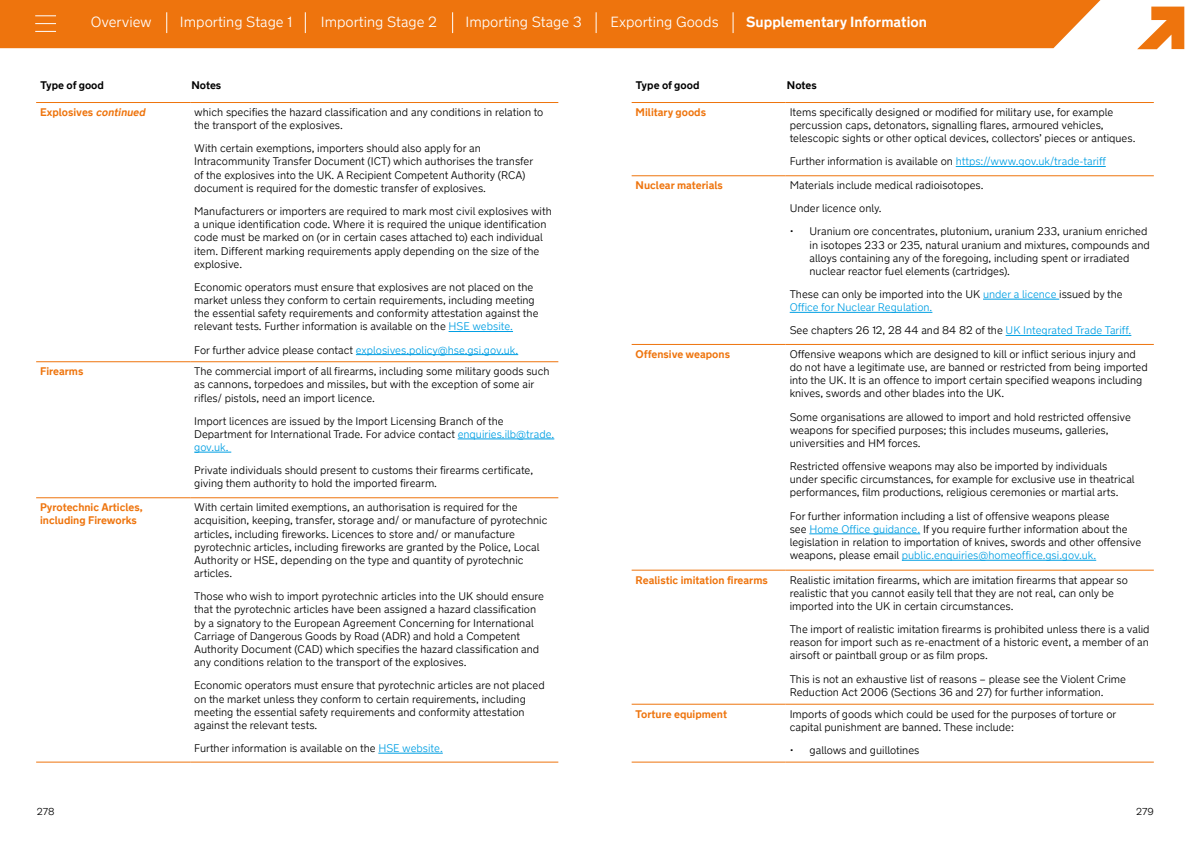
<style>
.page{position:relative;width:1191px;height:842px;background:#fff}
.page>*{position:absolute;margin:0;border:0;box-sizing:border-box;transform-origin:0 0}
.t1{font:300 14.7px "New Transport";color:#fff}
.t2{font:700 14.7px "New Transport";color:#fff}
.t3{font:300 11px/13.2px "New Transport";color:#000}
.t4{font:700 11px/13.2px "New Transport";color:#ee740d}
.t5{font:300 11px "New Transport";color:#009fe3}
.t6{font:700 11px "New Transport";color:#000}
.t7{font:300 10px "New Transport";color:#000}
.s1{font-style:italic}
.s2{color:#009fe3}
.s3{color:#000}
</style>
<div class="page">
<div style="left:0;top:0;width:1101px;height:48px;background:#ee740d"></div>
<svg style="left:1137px;top:7px;width:47px;height:42px"></svg>
<svg style="left:166px;top:12px;width:1px;height:21px"></svg>
<svg style="left:305px;top:12px;width:1px;height:21px"></svg>
<svg style="left:452px;top:12px;width:1px;height:21px"></svg>
<svg style="left:595px;top:12px;width:1px;height:21px"></svg>
<svg style="left:732px;top:12px;width:1px;height:21px"></svg>
<svg style="left:35px;top:15px;width:21px;height:1px"></svg>
<svg style="left:35px;top:23px;width:21px;height:1px"></svg>
<svg style="left:35px;top:31px;width:21px;height:1px"></svg>
<hr style="left:36px;top:102px;width:154px;height:1px;background:#ee740d">
<hr style="left:190px;top:102px;width:368px;height:1px;background:#ee740d">
<hr style="left:36px;top:361px;width:154px;height:1px;background:#ee740d">
<hr style="left:190px;top:361px;width:368px;height:1px;background:#ee740d">
<hr style="left:36px;top:497px;width:154px;height:1px;background:#ee740d">
<hr style="left:190px;top:497px;width:368px;height:1px;background:#ee740d">
<hr style="left:36px;top:762px;width:154px;height:1px;background:#ee740d">
<hr style="left:190px;top:762px;width:368px;height:1px;background:#ee740d">
<hr style="left:448px;top:331px;width:65px;height:1px;background:#009fe3">
<hr style="left:356px;top:354px;width:162px;height:1px;background:#009fe3">
<hr style="left:458px;top:439px;width:96px;height:1px;background:#009fe3">
<hr style="left:194px;top:452px;width:37px;height:1px;background:#009fe3">
<hr style="left:378px;top:753px;width:65px;height:1px;background:#009fe3">
<hr style="left:631px;top:102px;width:154px;height:1px;background:#ee740d">
<hr style="left:785px;top:102px;width:368px;height:1px;background:#ee740d">
<hr style="left:631px;top:175px;width:154px;height:1px;background:#ee740d">
<hr style="left:785px;top:175px;width:368px;height:1px;background:#ee740d">
<hr style="left:631px;top:344px;width:154px;height:1px;background:#ee740d">
<hr style="left:785px;top:344px;width:368px;height:1px;background:#ee740d">
<hr style="left:631px;top:570px;width:154px;height:1px;background:#ee740d">
<hr style="left:785px;top:570px;width:368px;height:1px;background:#ee740d">
<hr style="left:631px;top:704px;width:154px;height:1px;background:#ee740d">
<hr style="left:785px;top:704px;width:368px;height:1px;background:#ee740d">
<hr style="left:631px;top:762px;width:154px;height:1px;background:#ee740d">
<hr style="left:785px;top:762px;width:368px;height:1px;background:#ee740d">
<hr style="left:955px;top:166px;width:150px;height:1px;background:#009fe3">
<hr style="left:983px;top:299px;width:76px;height:1px;background:#009fe3">
<hr style="left:789px;top:312px;width:143px;height:1px;background:#009fe3">
<hr style="left:1005px;top:335px;width:126px;height:1px;background:#009fe3">
<hr style="left:809px;top:534px;width:111px;height:1px;background:#009fe3">
<hr style="left:902px;top:560px;width:194px;height:1px;background:#009fe3">
<h1 class="t1" style="left:91px;top:13px;width:62px">Overview</h1>
<h1 class="t1" style="left:180px;top:13px;width:114px">Importing Stage 1</h1>
<h1 class="t1" style="left:321px;top:13px;width:118px">Importing Stage 2</h1>
<h1 class="t1" style="left:465px;top:13px;width:118px">Importing Stage 3</h1>
<h1 class="t1" style="left:610px;top:13px;width:110px">Exporting Goods</h1>
<h1 class="t2" style="left:746px;top:13px;width:182px">Supplementary Information</h1>
<p class="t6" style="left:40px;top:78px;width:65px">Type of good</p>
<p class="t6" style="left:191px;top:78px;width:31px">Notes</p>
<p class="t6" style="left:636px;top:78px;width:65px">Type of good</p>
<p class="t6" style="left:787px;top:78px;width:31px">Notes</p>
<p class="t4" style="left:40px;top:106px;width:109px">Explosives <span class="s1">continued</span></p>
<p class="t3" style="left:194px;top:105px;width:351px">which specifies the hazard classification and any conditions in relation to the transport of the explosives.</p>
<p class="t3" style="left:194px;top:142px;width:340px">With certain exemptions, importers should also apply for an Intracommunity Transfer Document (ICT) which authorises the transfer of the explosives into the UK. A Recipient Competent Authority (RCA) document is required for the domestic transfer of explosives.</p>
<p class="t3" style="left:194px;top:204px;width:359px">Manufacturers or importers are required to mark most civil explosives with a unique identification code. Where it is required the unique identification code must be marked on (or in certain cases attached to) each individual item. Different marking requirements apply depending on the size of the explosive.</p>
<p class="t3" style="left:194px;top:280px;width:346px">Economic operators must ensure that explosives are not placed on the market unless they conform to certain requirements, including meeting the essential safety requirements and conformity attestation against the relevant tests. Further information is available on the <span class="s2">HSE website.</span></p>
<p class="t5" style="left:194px;top:343px;width:325px"><span class="s3">For further advice please contact</span> explosives.policy@hse.gsi.gov.uk.</p>
<p class="t4" style="left:40px;top:365px;width:45px">Firearms</p>
<p class="t3" style="left:194px;top:365px;width:357px">The commercial import of all firearms, including some military goods such as cannons, torpedoes and missiles, but with the exception of some air rifles/ pistols, need an import licence.</p>
<p class="t3" style="left:194px;top:414px;width:361px">Import licences are issued by the Import Licensing Branch of the<br>Department for International Trade. For advice contact <span class="s2">enquiries.ilb@trade. gov.uk.</span></p>
<p class="t3" style="left:194px;top:464px;width:340px">Private individuals should present to customs their firearms certificate, giving them authority to hold the imported firearm.</p>
<p class="t4" style="left:40px;top:501px;width:104px">Pyrotechnic Articles, including Fireworks</p>
<p class="t3" style="left:194px;top:501px;width:355px">With certain limited exemptions, an authorisation is required for the acquisition, keeping, transfer, storage and/ or manufacture of pyrotechnic articles, including fireworks. Licences to store and/ or manufacture pyrotechnic articles, including fireworks are granted by the Police, Local Authority or HSE, depending on the type and quantity of pyrotechnic articles.</p>
<p class="t3" style="left:194px;top:590px;width:351px">Those who wish to import pyrotechnic articles into the UK should ensure that the pyrotechnic articles have been assigned a hazard classification by a signatory to the European Agreement Concerning for International Carriage of Dangerous Goods by Road (ADR) and hold a Competent Authority Document (CAD) which specifies the hazard classification and any conditions relation to the transport of the explosives.</p>
<p class="t3" style="left:194px;top:679px;width:352px">Economic operators must ensure that pyrotechnic articles are not placed on the market unless they conform to certain requirements, including meeting the essential safety requirements and conformity attestation against the relevant tests.</p>
<p class="t3" style="left:194px;top:742px;width:250px">Further information is available on the <span class="s2">HSE website.</span></p>
<p class="t4" style="left:635px;top:106px;width:72px">Military goods</p>
<p class="t3" style="left:789px;top:105px;width:347px">Items specifically designed or modified for military use, for example percussion caps, detonators, signalling flares, armoured vehicles, telescopic sights or other optical devices, collectors’ pieces or antiques.</p>
<p class="t3" style="left:789px;top:155px;width:318px">Further information is available on <span class="s2">https://www.gov.uk/trade-tariff</span></p>
<p class="t4" style="left:635px;top:179px;width:89px">Nuclear materials</p>
<p class="t3" style="left:789px;top:174px;width:195px;line-height:23.1px">Materials include medical radioisotopes.<br>Under licence only.</p>
<p class="t3" style="left:809px;top:225px;width:342px;text-indent:-20px">• Uranium ore concentrates, plutonium, uranium 233, uranium enriched in isotopes 233 or 235, natural uranium and mixtures, compounds and alloys containing any of the foregoing, including spent or irradiated nuclear reactor fuel elements (cartridges).</p>
<p class="t3" style="left:789px;top:288px;width:334px">These can only be imported into the UK <span class="s2">under a licence</span> issued by the<br><span class="s2">Office for Nuclear Regulation.</span></p>
<p class="t3" style="left:789px;top:324px;width:343px">See chapters 26 12, 28 44 and 84 82 of the <span class="s2">UK Integrated Trade Tariff.</span></p>
<p class="t4" style="left:635px;top:348px;width:96px">Offensive weapons</p>
<p class="t3" style="left:789px;top:347px;width:359px">Offensive weapons which are designed to kill or inflict serious injury and do not have a legitimate use, are banned or restricted from being imported into the UK. It is an offence to import certain specified weapons including knives, swords and other blades into the UK.</p>
<p class="t3" style="left:789px;top:410px;width:343px">Some organisations are allowed to import and hold restricted offensive weapons for specified purposes; this includes museums, galleries, universities and HM forces.</p>
<p class="t3" style="left:789px;top:460px;width:346px">Restricted offensive weapons may also be imported by individuals under specific circumstances, for example for exclusive use in theatrical performances, film productions, religious ceremonies or martial arts.</p>
<p class="t3" style="left:789px;top:509px;width:353px">For further information including a list of offensive weapons please<br>see <span class="s2">Home Office guidance.</span> If you require further information about the legislation in relation to importation of knives, swords and other offensive weapons, please email <span class="s2">public.enquiries@homeoffice.gsi.gov.uk.</span></p>
<p class="t4" style="left:635px;top:573px;width:134px">Realistic imitation firearms</p>
<p class="t3" style="left:789px;top:573px;width:340px">Realistic imitation firearms, which are imitation firearms that appear so realistic that you cannot easily tell that they are not real, can only be imported into the UK in certain circumstances.</p>
<p class="t3" style="left:789px;top:622px;width:361px;text-align:justify">The import of realistic imitation firearms is prohibited unless there is a valid reason for import such as re-enactment of a historic event, a member of an airsoft or paintball group or as film props.</p>
<p class="t3" style="left:789px;top:672px;width:338px">This is not an exhaustive list of reasons – please see the Violent Crime<br>Reduction Act 2006 (Sections 36 and 27) for further information.</p>
<p class="t4" style="left:635px;top:707px;width:93px">Torture equipment</p>
<p class="t3" style="left:789px;top:707px;width:328px">Imports of goods which could be used for the purposes of torture or capital punishment are banned. These include:</p>
<p class="t3" style="left:789px;top:743px;width:131px">• gallows and guillotines</p>
<p class="t7" style="left:37px;top:805px;width:19px">278</p>
<p class="t7" style="left:1136px;top:805px;width:19px">279</p>
</div>
